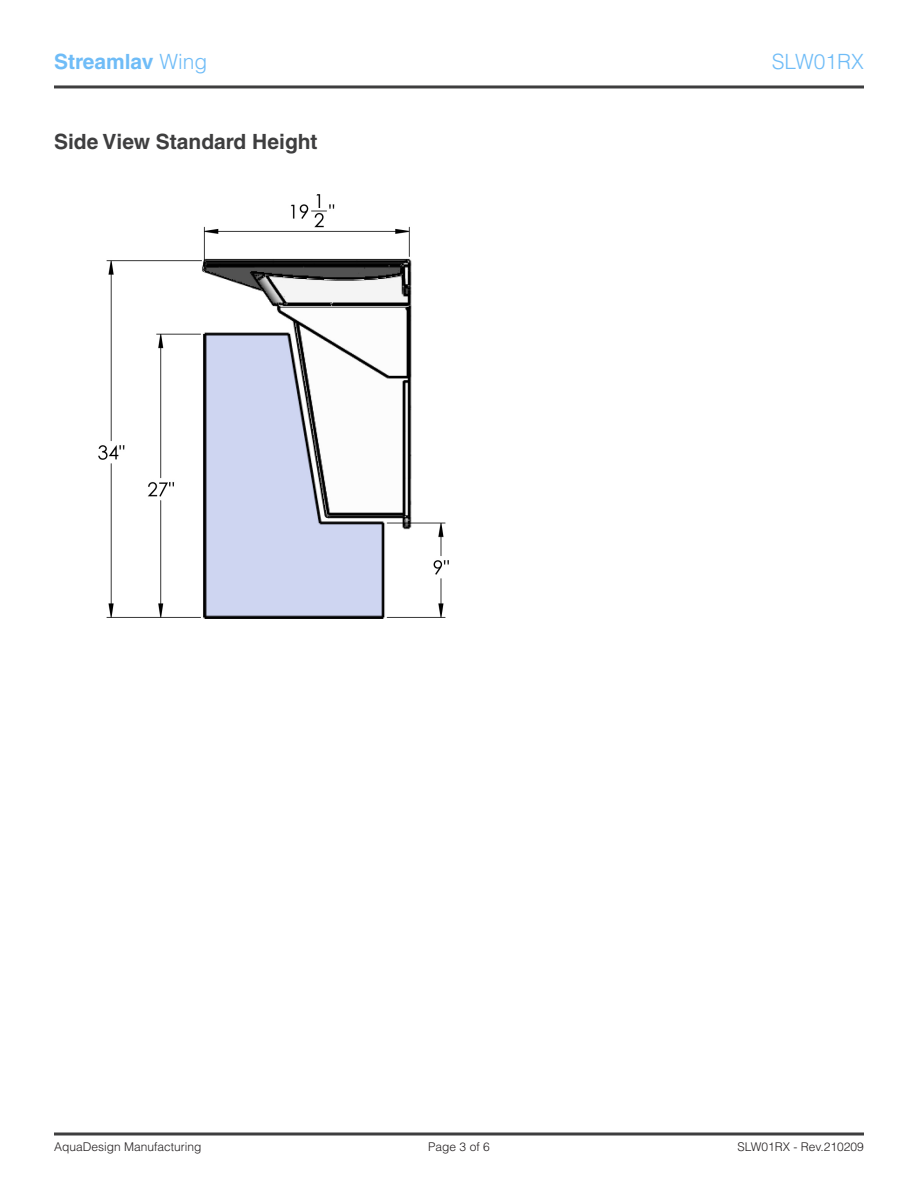
<style>
.page{position:relative;width:918px;height:1188px;background:#fff}
.page>*{position:absolute;margin:0;border:0;box-sizing:border-box;transform-origin:0 0}
.t1{font:700 21px "Helvetica LT Std";color:#3e3e3f}
.t2{font:700 21px "Helvetica LT Std";color:#6fbcf7}
.t3{font:300 21px "Helvetica LT Std";color:#6fbcf7}
.t4{font:300 12px "Helvetica LT Std";color:#231f20}
.s1{font-weight:300}
</style>
<div class="page">
<svg style="left:54px;top:1132px;width:810px;height:4px;background:#6e6e6e"></svg>
<hr style="left:54px;top:85px;width:810px;height:3px;background:#3e3e3f">
<img style="left:99px;top:194px;width:350px;height:424px">
<h1 class="t2" style="left:54px;top:49px;width:155px">Streamlav <span class="s1">Wing</span></h1>
<h1 class="t3" style="left:772px;top:49px;width:94px">SLW01RX</h1>
<p class="t1" style="left:54px;top:129px;width:265px">Side View Standard Height</p>
<p class="t4" style="left:54px;top:1139px;width:149px">AquaDesign Manufacturing</p>
<p class="t4" style="left:428px;top:1139px;width:63px">Page 3 of 6</p>
<p class="t4" style="left:737px;top:1139px;width:128px">SLW01RX - Rev.210209</p>
</div>
